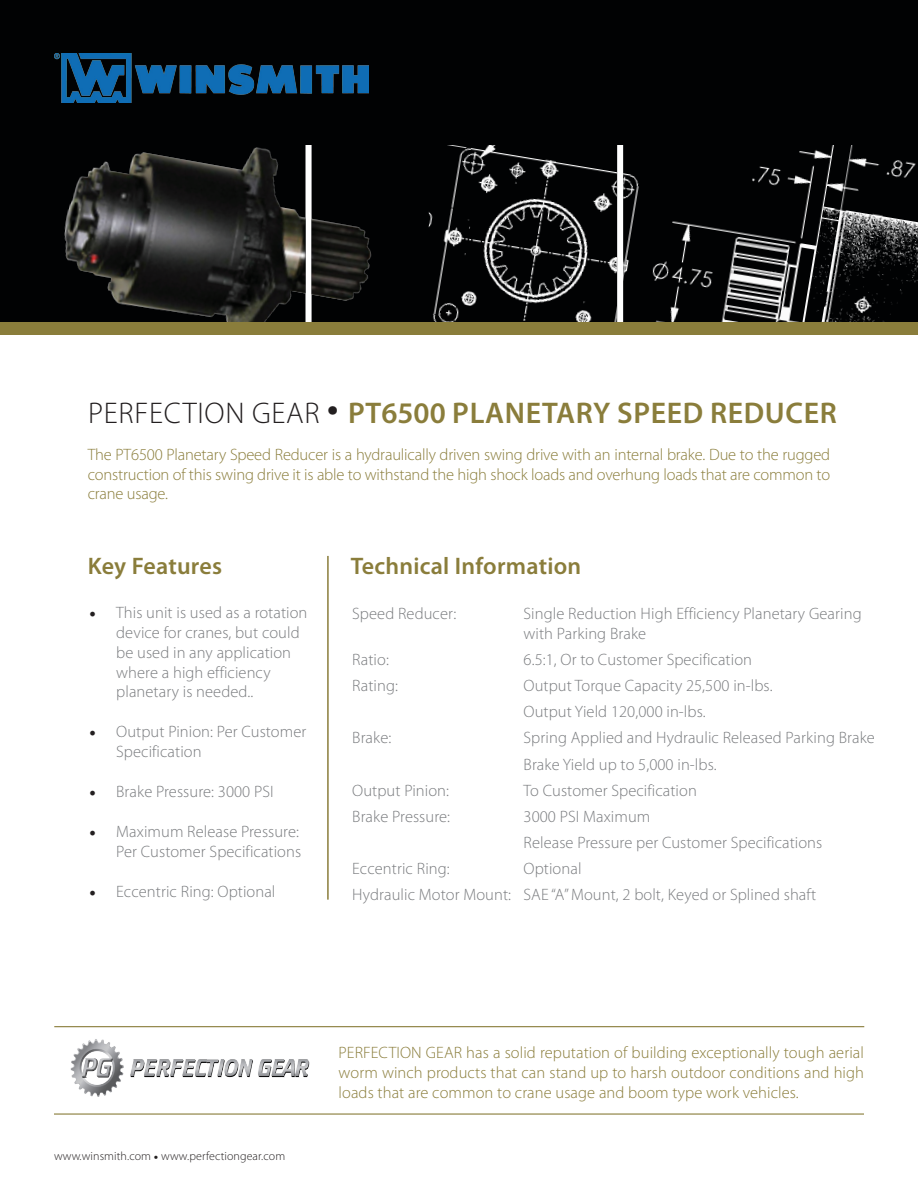
<style>
.page{position:relative;width:918px;height:1188px;background:#fff}
.page>*{position:absolute;margin:0;border:0;box-sizing:border-box;transform-origin:0 0}
.ParaStyle01-Leading{font:600 30px "Myriad Pro";letter-spacing:.02em;color:#8a7d3b}
.ParaStyle01-Leading-2{font:600 24px "Myriad Pro";letter-spacing:.01em;color:#8a7d3b}
.ParaStyle01-Leading-3{font:300 16.5px/19.8px "Myriad Pro";letter-spacing:.005em;color:#797b7e}
.ParaStyle02-Leading{font:300 16.5px/19.8px "Myriad Pro";letter-spacing:-.005em;color:#8a7d3b;text-align:justify}
.ParaStyle01-Leading-4{font:300 12px "Myriad Pro";letter-spacing:.01em;color:#231f20}
.s1{font-weight:300;color:#231f20}
.s2{font-weight:300;font-size:48px;color:#231f20}
.s3{font-family:"Minion Pro";font-weight:400;font-size:18px;color:#231f20}
.s4{font-size:18px}
</style>
<div class="page">
<div style="left:0;top:145px;width:429px;height:178px;background:#010203"></div>
<img style="left:30px;top:145px;width:377px;height:178px">
<img style="left:429px;top:145px;width:489px;height:178px">
<hr style="left:54px;top:1113px;width:810px;height:2px;background:#8a7d3b">
<img style="left:71px;top:1039px;width:239px;height:58px">
<div style="left:0;top:323px;width:918px;height:12px;background:#8a7d3b"></div>
<hr style="left:54px;top:1026px;width:810px;height:1px;background:#8a7d3b">
<div style="left:0;top:0;width:918px;height:145px;background:#010203"></div>
<img style="left:54px;top:54px;width:315px;height:49px">
<hr style="left:327px;top:556px;width:2px;height:344px;background:#8a7d3b">
<p class="ParaStyle01-Leading" style="left:88px;top:394px;width:750px"><span class="s1">PERFECTION GEAR</span> <span class="s2">•</span> PT6500 PLANETARY SPEED REDUCER</p>
<p class="ParaStyle02-Leading" style="left:88px;top:444px;width:744px">The PT6500 Planetary Speed Reducer is a hydraulically driven swing drive with an internal brake. Due to the rugged construction of this swing drive it is able to withstand the high shock loads and overhung loads that are common to crane usage.</p>
<p class="ParaStyle01-Leading-2" style="left:88px;top:551px;width:136px">Key Features</p>
<p class="ParaStyle01-Leading-3" style="left:116px;top:603px;width:193px;text-indent:-27px"><span class="s3">•</span> This unit is used as a rotation device for cranes, but could be used in any application where a high efficiency planetary is needed..</p>
<p class="ParaStyle01-Leading-3" style="left:116px;top:722px;width:192px;text-indent:-27px"><span class="s3">•</span> Output Pinion: Per Customer<br>Specification</p>
<p class="ParaStyle01-Leading-3" style="left:89px;top:782px;width:186px"><span class="s3">•</span> Brake Pressure: 3000 PSI</p>
<p class="ParaStyle01-Leading-3" style="left:89px;top:822px;width:213px;text-align:right"><span class="s3">•</span> Maximum Release Pressure:<br>Per Customer Specifications</p>
<p class="ParaStyle01-Leading-3" style="left:89px;top:882px;width:188px"><span class="s3">•</span> Eccentric Ring: Optional</p>
<p class="ParaStyle01-Leading-2" style="left:351px;top:551px;width:232px">Technical Information</p>
<p class="ParaStyle01-Leading-3" style="left:352px;top:604px;width:105px">Speed Reducer:</p>
<p class="ParaStyle01-Leading-3" style="left:524px;top:604px;width:340px">Single Reduction High Efficiency Planetary Gearing with Parking Brake</p>
<p class="ParaStyle01-Leading-3" style="left:352px;top:649px;width:38px">Ratio:</p>
<p class="ParaStyle01-Leading-3" style="left:524px;top:649px;width:230px">6.5:1, Or to Customer Specification</p>
<p class="ParaStyle01-Leading-3" style="left:352px;top:675px;width:47px">Rating:</p>
<p class="ParaStyle01-Leading-3" style="left:524px;top:675px;width:250px">Output Torque Capacity 25,500 in-lbs.</p>
<p class="ParaStyle01-Leading-3" style="left:524px;top:702px;width:184px">Output Yield 120,000 in-lbs.</p>
<p class="ParaStyle01-Leading-3" style="left:352px;top:728px;width:41px">Brake:</p>
<p class="ParaStyle01-Leading-3" style="left:524px;top:728px;width:353px">Spring Applied and Hydraulic Released Parking Brake</p>
<p class="ParaStyle01-Leading-3" style="left:524px;top:754px;width:195px">Brake Yield up to 5,000 in-lbs.</p>
<p class="ParaStyle01-Leading-3" style="left:352px;top:780px;width:98px">Output Pinion:</p>
<p class="ParaStyle01-Leading-3" style="left:524px;top:780px;width:175px">To Customer Specification</p>
<p class="ParaStyle01-Leading-3" style="left:352px;top:806px;width:99px">Brake Pressure:</p>
<p class="ParaStyle01-Leading-3" style="left:524px;top:806px;width:128px">3000 PSI Maximum</p>
<p class="ParaStyle01-Leading-3" style="left:524px;top:833px;width:300px">Release Pressure per Customer Specifications</p>
<p class="ParaStyle01-Leading-3" style="left:352px;top:858px;width:99px">Eccentric Ring:</p>
<p class="ParaStyle01-Leading-3" style="left:524px;top:858px;width:59px">Optional</p>
<p class="ParaStyle01-Leading-3" style="left:352px;top:884px;width:160px">Hydraulic Motor Mount:</p>
<p class="ParaStyle01-Leading-3" style="left:524px;top:884px;width:294px">SAE “A” Mount, 2 bolt, Keyed or Splined shaft</p>
<p class="ParaStyle01-Leading-4" style="left:54px;top:1149px;width:233px">www.winsmith.com <span class="s4">•</span> www.perfectiongear.com</p>
<p class="ParaStyle02-Leading" style="left:339px;top:1043px;width:527px">PERFECTION GEAR has a solid reputation of building exceptionally tough aerial worm winch products that can stand up to harsh outdoor conditions and high loads that are common to crane usage and boom type work vehicles.</p>
</div>
